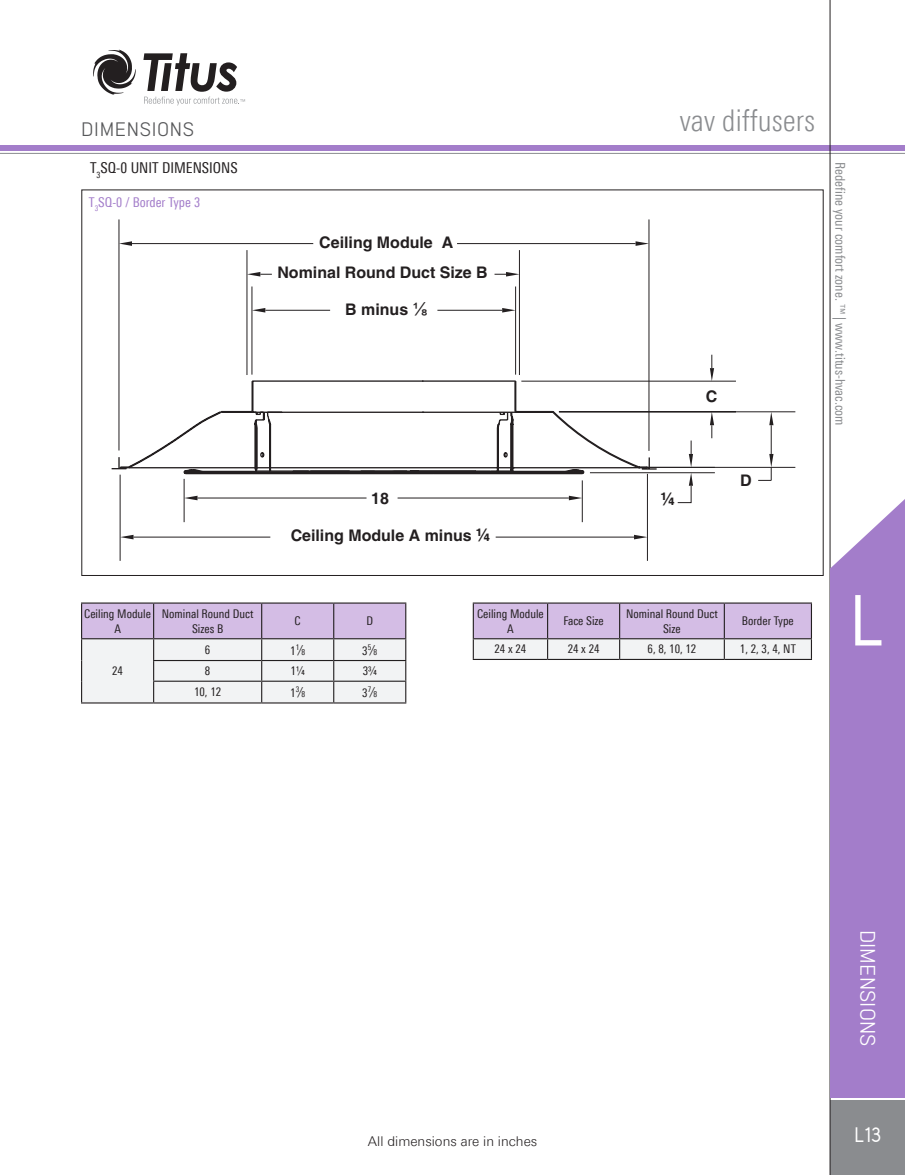
<style>
.page{position:relative;width:905px;height:1175px;background:#fff}
.page>*{position:absolute;margin:0;border:0;box-sizing:border-box;transform-origin:0 0}
.t1{font:500 72px "Lintel";color:#fff}
.t2{font:300 condensed 30px "LT Univers";color:#8a8c8f}
.t3{font:21px "Lintel";letter-spacing:.01em;color:#fff}
.t4{font:500 21px "Lintel";color:#fff}
.t5{font:19.5px "Lintel";letter-spacing:.035em;color:#57585a}
.t6{font:700 17.55px "Arial";color:#231f20}
.t7{font:700 15.9px "Arial";color:#231f20}
.Figure_Title{font:condensed 15px "LT Univers";color:#231f20}
.t8{font:condensed 13.5px "LT Univers";color:#8a8c8f}
.dimension_text{font:300 13.5px "LT Univers Basic";color:#231f20}
.Paragraph_Bold{font:condensed 13.5px "LT Univers";color:#a37dca}
.Paragraph_Bold-2{font:condensed 12px/15px "LT Univers";color:#231f20;text-align:center}
.s1{font-family:"Arial Unicode MS";font-weight:400;font-size:17.55px}
.s2{font-size:17.55px}
.s3{font-size:13.5px}
.s4{font-size:8.25px}
</style>
<div class="page">
<svg style="left:93px;top:50px;width:43px;height:45px"></svg>
<svg style="left:143px;top:53px;width:102px;height:52px"></svg>
<hr style="left:0;top:153px;width:904px;height:1px;background:#8a8c8f">
<div style="left:0;top:146px;width:904px;height:5px;background:#a37dca"></div>
<div style="left:830px;top:1100px;width:74px;height:74px;background:#8a8c8f"></div>
<hr style="left:829px;top:0;width:1px;height:1174px;background:#231f20">
<div style="left:830px;top:568px;width:74px;height:529px;background:#a37dca"></div>
<svg style="left:830px;top:492px;width:74px;height:76px"></svg>
<hr style="left:472px;top:603px;width:2px;height:35px;background:#231f20">
<hr style="left:472px;top:602px;width:75px;height:1px;background:#231f20">
<hr style="left:547px;top:602px;width:72px;height:1px;background:#231f20">
<hr style="left:619px;top:602px;width:105px;height:1px;background:#231f20">
<hr style="left:724px;top:602px;width:88px;height:1px;background:#231f20">
<hr style="left:810px;top:603px;width:2px;height:35px;background:#231f20">
<hr style="left:472px;top:639px;width:2px;height:20px;background:#231f20">
<hr style="left:472px;top:638px;width:75px;height:1px;background:#231f20">
<hr style="left:724px;top:638px;width:88px;height:1px;background:#231f20">
<svg style="left:473px;top:603px;width:338px;height:56px"></svg>
<hr style="left:810px;top:639px;width:2px;height:20px;background:#231f20">
<hr style="left:472px;top:659px;width:75px;height:1px;background:#231f20">
<hr style="left:547px;top:659px;width:72px;height:1px;background:#231f20">
<hr style="left:619px;top:659px;width:105px;height:1px;background:#231f20">
<hr style="left:724px;top:659px;width:88px;height:1px;background:#231f20">
<hr style="left:81px;top:602px;width:73px;height:1px;background:#231f20">
<hr style="left:154px;top:602px;width:108px;height:1px;background:#231f20">
<hr style="left:262px;top:602px;width:72px;height:1px;background:#231f20">
<hr style="left:334px;top:602px;width:72px;height:1px;background:#231f20">
<svg style="left:81px;top:603px;width:325px;height:100px"></svg>
<hr style="left:397px;top:497px;width:172px;height:1px;background:#231f20">
<hr style="left:495px;top:536px;width:139px;height:1px;background:#231f20">
<hr style="left:437px;top:310px;width:65px;height:1px;background:#231f20">
<hr style="left:457px;top:243px;width:178px;height:1px;background:#231f20">
<hr style="left:133px;top:536px;width:137px;height:1px;background:#231f20">
<hr style="left:120px;top:474px;width:1px;height:87px;background:#231f20">
<svg style="left:120px;top:535px;width:13px;height:4px"></svg>
<hr style="left:197px;top:497px;width:169px;height:1px;background:#231f20">
<hr style="left:184px;top:479px;width:1px;height:43px;background:#231f20">
<svg style="left:184px;top:496px;width:13px;height:4px"></svg>
<hr style="left:132px;top:243px;width:181px;height:1px;background:#231f20">
<hr style="left:119px;top:219px;width:1px;height:231px;background:#231f20">
<svg style="left:119px;top:241px;width:13px;height:5px"></svg>
<hr style="left:251px;top:286px;width:1px;height:88px;background:#231f20">
<hr style="left:246px;top:250px;width:1px;height:125px;background:#231f20">
<hr style="left:265px;top:310px;width:65px;height:1px;background:#231f20">
<svg style="left:252px;top:308px;width:13px;height:4px"></svg>
<svg style="left:247px;top:272px;width:25px;height:4px"></svg>
<hr style="left:590px;top:472px;width:124px;height:1px;background:#231f20">
<hr style="left:647px;top:474px;width:1px;height:87px;background:#231f20">
<hr style="left:582px;top:480px;width:1px;height:42px;background:#231f20">
<svg style="left:569px;top:496px;width:13px;height:4px"></svg>
<svg style="left:634px;top:535px;width:13px;height:4px"></svg>
<hr style="left:515px;top:286px;width:1px;height:88px;background:#231f20">
<hr style="left:519px;top:250px;width:1px;height:125px;background:#231f20">
<hr style="left:648px;top:219px;width:1px;height:232px;background:#231f20">
<hr style="left:646px;top:467px;width:149px;height:1px;background:#231f20">
<hr style="left:559px;top:411px;width:236px;height:1px;background:#231f20">
<hr style="left:521px;top:381px;width:215px;height:1px;background:#231f20">
<svg style="left:112px;top:380px;width:546px;height:95px"></svg>
<svg style="left:677px;top:412px;width:96px;height:91px"></svg>
<svg style="left:710px;top:355px;width:4px;height:26px"></svg>
<svg style="left:494px;top:272px;width:25px;height:4px"></svg>
<svg style="left:502px;top:308px;width:13px;height:4px"></svg>
<svg style="left:635px;top:241px;width:14px;height:5px"></svg>
<h3 class="t5" style="left:81px;top:116px;width:115px">DIMENSIONS</h3>
<p class="Figure_Title" style="left:90px;top:159px;width:149px">T<sub>3</sub>SQ-0 UNIT DIMENSIONS</p>
<p class="Paragraph_Bold" style="left:89px;top:194px;width:113px">T<sub>3</sub>SQ-0 / Border Type 3</p>
<p class="t7" style="left:319px;top:232px;width:135px">Ceiling Module A</p>
<p class="t7" style="left:277px;top:263px;width:212px">Nominal Round Duct Size B</p>
<p class="t7" style="left:345px;top:299px;width:84px">B minus <span class="s1">⅛</span></p>
<p class="t7" style="left:371px;top:489px;width:19px">18</p>
<p class="t7" style="left:291px;top:526px;width:202px">Ceiling Module A minus <span class="s2">¼</span></p>
<h2 class="t2" style="left:679px;top:103px;width:137px">vav diffusers</h2>
<p class="t7" style="left:706px;top:387px;width:13px">C</p>
<p class="t8" style="left:848px;top:162px;width:265px;rotate:90deg">Redefine your comfort zone. ™ | www.titus-hvac.com</p>
<p class="t6" style="left:661px;top:488px;width:16px">¼</p>
<p class="t7" style="left:740px;top:471px;width:13px">D</p>
<p class="Paragraph_Bold-2" style="left:84px;top:606px;width:68px">Ceiling Module<br>A</p>
<p class="Paragraph_Bold-2" style="left:162px;top:606px;width:93px">Nominal Round Duct<br>Sizes B</p>
<p class="Paragraph_Bold-2" style="left:294px;top:613px;width:8px">C</p>
<p class="Paragraph_Bold-2" style="left:366px;top:613px;width:8px">D</p>
<p class="Paragraph_Bold-2" style="left:112px;top:663px;width:12px">24</p>
<p class="Paragraph_Bold-2" style="left:205px;top:642px;width:7px">6</p>
<p class="Paragraph_Bold-2" style="left:290px;top:642px;width:16px">1<sup>1</sup><span class="s3">⁄</span><span class="s4">8</span></p>
<p class="Paragraph_Bold-2" style="left:362px;top:642px;width:16px">3<sup>5</sup><span class="s3">⁄</span><span class="s4">8</span></p>
<p class="Paragraph_Bold-2" style="left:205px;top:663px;width:7px">8</p>
<p class="Paragraph_Bold-2" style="left:291px;top:663px;width:16px">1¼</p>
<p class="Paragraph_Bold-2" style="left:363px;top:663px;width:16px">3¾</p>
<p class="Paragraph_Bold-2" style="left:194px;top:684px;width:29px">10, 12</p>
<p class="Paragraph_Bold-2" style="left:290px;top:685px;width:16px">1<sup>3</sup><span class="s3">⁄</span><span class="s4">8</span></p>
<p class="Paragraph_Bold-2" style="left:362px;top:685px;width:16px">3<sup>7</sup><span class="s3">⁄</span><span class="s4">8</span></p>
<p class="Paragraph_Bold-2" style="left:477px;top:606px;width:68px">Ceiling Module<br>A</p>
<p class="Paragraph_Bold-2" style="left:563px;top:613px;width:42px">Face Size</p>
<p class="Paragraph_Bold-2" style="left:626px;top:606px;width:93px">Nominal Round Duct<br>Size</p>
<p class="Paragraph_Bold-2" style="left:742px;top:613px;width:53px">Border Type</p>
<p class="Paragraph_Bold-2" style="left:494px;top:641px;width:33px">24 x 24</p>
<p class="Paragraph_Bold-2" style="left:567px;top:641px;width:33px">24 x 24</p>
<p class="Paragraph_Bold-2" style="left:647px;top:641px;width:50px">6, 8, 10, 12</p>
<p class="Paragraph_Bold-2" style="left:740px;top:641px;width:57px">1, 2, 3, 4, NT</p>
<h1 class="t1" style="left:851px;top:573px;width:35px">L</h1>
<p class="dimension_text" style="left:368px;top:1133px;width:171px">All dimensions are in inches</p>
<h3 class="t3" style="left:882px;top:929px;width:118px;rotate:90deg">DIMENSIONS</h3>
<h3 class="t4" style="left:854px;top:1121px;width:28px">L13</h3>
</div>
